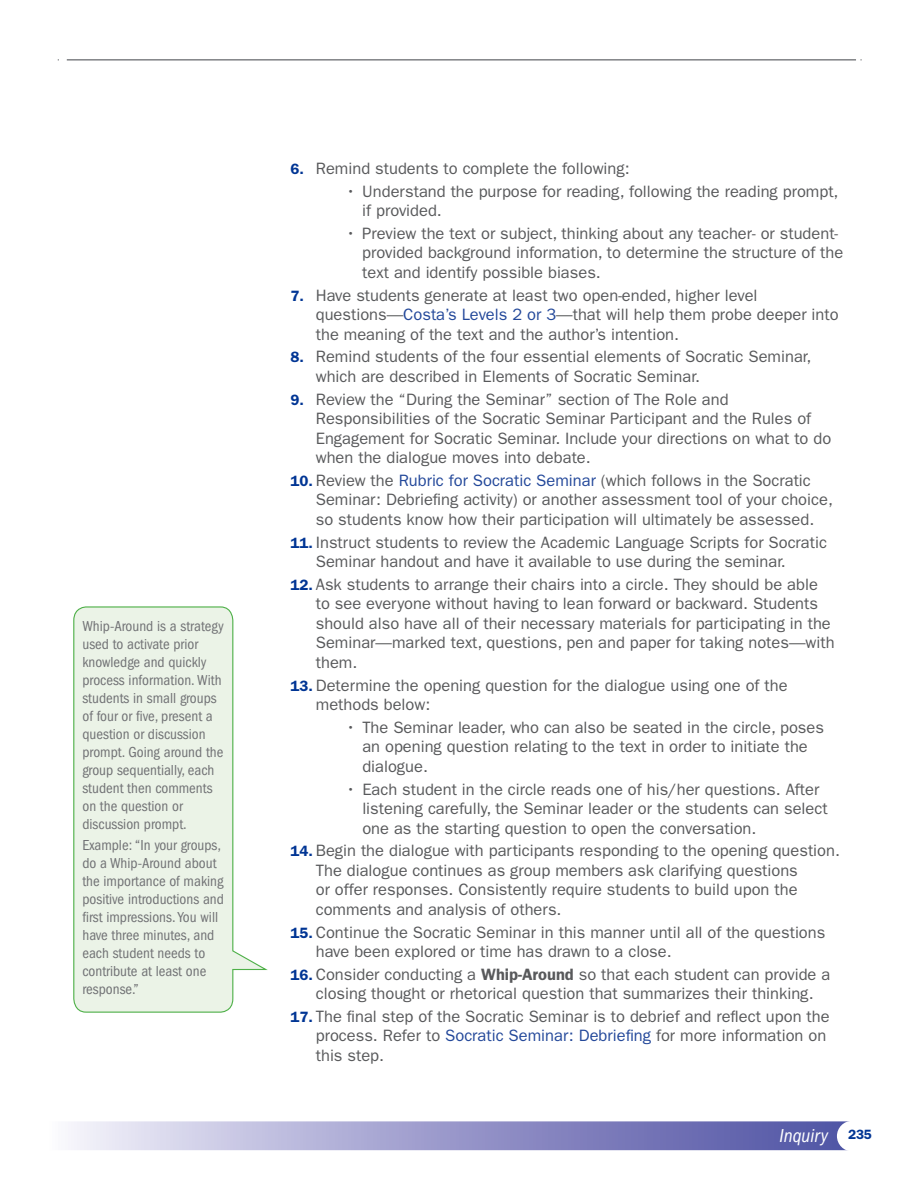
<style>
.page{position:relative;width:918px;height:1188px;background:#fff}
.page>*{position:absolute;margin:0;border:0;box-sizing:border-box;transform-origin:0 0}
.t1{font:italic condensed 19.35px "ITC Franklin Gothic Std";color:#fff}
.t2{font:16.5px/19.5px "ITC Franklin Gothic Std";color:#58595b}
.t3{font:condensed 15px/18px "ITC Franklin Gothic Std";color:#717275}
.s1{font-weight:600;font-size:15px;color:#003594}
.s2{color:#23489a}
.s3{font-weight:600}
</style>
<div class="page">
<svg style="left:71px;top:1121px;width:778px;height:29px;background:#9d9dcc"></svg>
<div style="left:837px;top:1121px;width:31px;height:30px;background:#fff;border-radius:50%"></div>
<hr style="left:67px;top:59px;width:789px;height:2px;background:#808285">
<svg style="left:73px;top:606px;width:195px;height:407px"></svg>
<p class="t3" style="left:82px;top:617px;width:143px">Whip-Around is a strategy used to activate prior knowledge and quickly process information. With students in small groups of four or five, present a question or discussion prompt. Going around the group sequentially, each student then comments on the question or discussion prompt.</p>
<p class="t3" style="left:82px;top:836px;width:143px">Example: “In your groups, do a Whip-Around about the importance of making positive introductions and first impressions. You will have three minutes, and each student needs to contribute at least one response.”</p>
<p class="t2" style="left:290px;top:159px;width:341px"><span class="s1">6.</span> Remind students to complete the following:</p>
<p class="t2" style="left:362px;top:181px;width:478px;text-indent:-17px">• Understand the purpose for reading, following the reading prompt, if provided.</p>
<p class="t2" style="left:362px;top:224px;width:483px;text-indent:-16px">• Preview the text or subject, thinking about any teacher- or student&shy;provided background information, to determine the structure of the text and identify possible biases.</p>
<p class="t2" style="left:316px;top:285px;width:524px;text-indent:-25px"><span class="s1">7.</span> Have students generate at least two open-ended, higher level questions—<span class="s2">Costa’s Levels 2 or 3</span>—that will help them probe deeper into the meaning of the text and the author’s intention.</p>
<p class="t2" style="left:316px;top:347px;width:497px;text-indent:-25px"><span class="s1">8.</span> Remind students of the four essential elements of Socratic Seminar, which are described in Elements of Socratic Seminar.</p>
<p class="t2" style="left:316px;top:389px;width:517px;text-indent:-25px"><span class="s1">9.</span> Review the “During the Seminar” section of The Role and Responsibilities of the Socratic Seminar Participant and the Rules of Engagement for Socratic Seminar. Include your directions on what to do when the dialogue moves into debate.</p>
<p class="t2" style="left:316px;top:471px;width:519px;text-indent:-26px"><span class="s1">10.</span> Review the <span class="s2">Rubric for Socratic Seminar</span> (which follows in the Socratic<br>Seminar: Debriefing activity) or another assessment tool of your choice, so students know how their participation will ultimately be assessed.</p>
<p class="t2" style="left:316px;top:532px;width:513px;text-indent:-26px"><span class="s1">11.</span> Instruct students to review the Academic Language Scripts for Socratic<br>Seminar handout and have it available to use during the seminar.</p>
<p class="t2" style="left:316px;top:575px;width:520px;text-indent:-26px"><span class="s1">12.</span> Ask students to arrange their chairs into a circle. They should be able to see everyone without having to lean forward or backward. Students should also have all of their necessary materials for participating in the Seminar—marked text, questions, pen and paper for taking notes—with them.</p>
<p class="t2" style="left:316px;top:675px;width:473px;text-indent:-26px"><span class="s1">13.</span> Determine the opening question for the dialogue using one of the methods below:</p>
<p class="t2" style="left:362px;top:718px;width:463px;text-indent:-16px">• The Seminar leader, who can also be seated in the circle, poses an opening question relating to the text in order to initiate the dialogue.</p>
<p class="t2" style="left:362px;top:779px;width:467px;text-indent:-16px">• Each student in the circle reads one of his/her questions. After listening carefully, the Seminar leader or the students can select one as the starting question to open the conversation.</p>
<p class="t2" style="left:316px;top:841px;width:526px;text-indent:-25px"><span class="s1">14.</span> Begin the dialogue with participants responding to the opening question.<br>The dialogue continues as group members ask clarifying questions<br>or offer responses. Consistently require students to build upon the comments and analysis of others.</p>
<p class="t2" style="left:316px;top:922px;width:511px;text-indent:-26px"><span class="s1">15.</span> Continue the Socratic Seminar in this manner until all of the questions have been explored or time has drawn to a close.</p>
<p class="t2" style="left:290px;top:965px;width:542px;text-align:center"><span class="s1">16.</span> Consider conducting a <span class="s3">Whip-Around</span> so that each student can provide a closing thought or rhetorical question that summarizes their thinking.</p>
<p class="t2" style="left:316px;top:1007px;width:515px;text-indent:-26px"><span class="s1">17.</span> The final step of the Socratic Seminar is to debrief and reflect upon the process. Refer to <span class="s2">Socratic Seminar: Debriefing</span> for more information on this step.</p>
<p class="t1" style="left:780px;top:1125px;width:94px">Inquiry <sup>235</sup></p>
</div>
